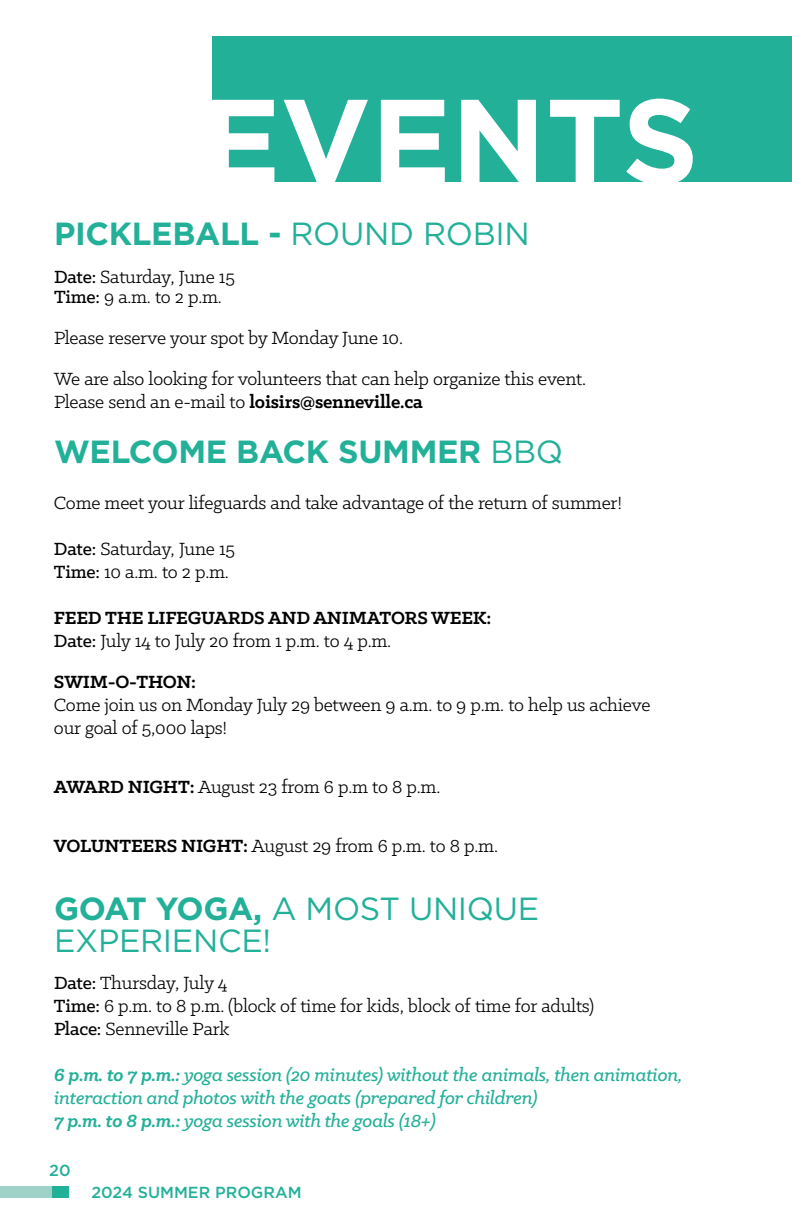
<style>
.page{position:relative;width:792px;height:1224px;background:#fff}
.page>*{position:absolute;margin:0;border:0;box-sizing:border-box;transform-origin:0 0}
.t1{font:700 120px "Gotham";color:#fff}
.t2{font:700 32px "Gotham";letter-spacing:-.01em;color:#23b099}
.t3{font:32px/32px "Gotham";letter-spacing:-.01em;color:#23b099}
.t4{font:20px/23px "Klinic Slab";letter-spacing:-.01em;color:#000}
.t5{font:italic 500 20px/23px "Klinic Slab";letter-spacing:-.01em;color:#23b099}
.t6{font:700 20px/23px "Klinic Slab";letter-spacing:-.01em;color:#000}
.t7{font:500 16px "Gotham";color:#23b099}
.s1{font-weight:400}
.s2{font-weight:500}
.s3{font-weight:700}
</style>
<div class="page">
<div style="left:52px;top:1187px;width:17px;height:11px;background:#23b099"></div>
<div style="left:212px;top:36px;width:580px;height:145px;background:#23b099"></div>
<div style="left:0;top:1187px;width:52px;height:11px;background:#9fd1c6"></div>
<h1 class="t1" style="left:200px;top:72px;width:500px">EVENTS</h1>
<h2 class="t2" style="left:54px;top:216px;width:477px">PICKLEBALL - <span class="s1">ROUND ROBIN</span></h2>
<p class="t4" style="left:54px;top:267px;width:182px;line-height:20px"><span class="s2">Date:</span> Saturday, June 15<br><span class="s2">Time:</span> 9 a.m. to 2 p.m.</p>
<p class="t4" style="left:54px;top:317px;width:534px;line-height:41px">Please reserve your spot by Monday June 10.<br>We are also looking for volunteers that can help organize this event.</p>
<p class="t6" style="left:54px;top:390px;width:370px"><span class="s1">Please send an e-mail to</span> loisirs@senneville.ca</p>
<h2 class="t2" style="left:54px;top:434px;width:511px">WELCOME BACK SUMMER <span class="s1">BBQ</span></h2>
<p class="t4" style="left:54px;top:491px;width:570px">Come meet your lifeguards and take advantage of the return of summer!</p>
<p class="t4" style="left:54px;top:537px;width:183px"><span class="s2">Date:</span> Saturday, June 15<br><span class="s2">Time:</span> 10 a.m. to 2 p.m.</p>
<p class="t6" style="left:54px;top:606px;width:439px">FEED THE LIFEGUARDS AND ANIMATORS WEEK:<br><span class="s2">Date:</span> <span class="s1">July 14 to July 20 from 1 p.m. to 4 p.m.</span></p>
<p class="t6" style="left:54px;top:670px;width:144px">SWIM-O-THON:</p>
<p class="t4" style="left:54px;top:693px;width:598px">Come join us on Monday July 29 between 9 a.m. to 9 p.m. to help us achieve our goal of 5,000 laps!</p>
<p class="t4" style="left:54px;top:775px;width:388px"><span class="s3">AWARD NIGHT:</span> August 23 from 6 p.m to 8 p.m.</p>
<p class="t4" style="left:54px;top:834px;width:446px"><span class="s3">VOLUNTEERS NIGHT:</span> August 29 from 6 p.m. to 8 p.m.</p>
<h2 class="t3" style="left:54px;top:892px;width:487px"><span class="s3">GOAT YOGA,</span> A MOST UNIQUE<br>EXPERIENCE!</h2>
<p class="t4" style="left:54px;top:971px;width:542px"><span class="s2">Date:</span> Thursday, July 4<br><span class="s2">Time:</span> 6 p.m. to 8 p.m. (block of time for kids, block of time for adults)<br><span class="s2">Place:</span> Senneville Park</p>
<p class="t5" style="left:54px;top:1063px;width:630px"><span class="s3">6 p.m. to 7 p.m.:</span> yoga session (20 minutes) without the animals, then animation, interaction and photos with the goats (prepared for children)<br><span class="s3">7 p.m. to 8 p.m.:</span> yoga session with the goals (18+)</p>
<p class="t7" style="left:49px;top:1160px;width:23px">20</p>
<p class="t7" style="left:91px;top:1181px;width:212px">2024 SUMMER PROGRAM</p>
</div>
